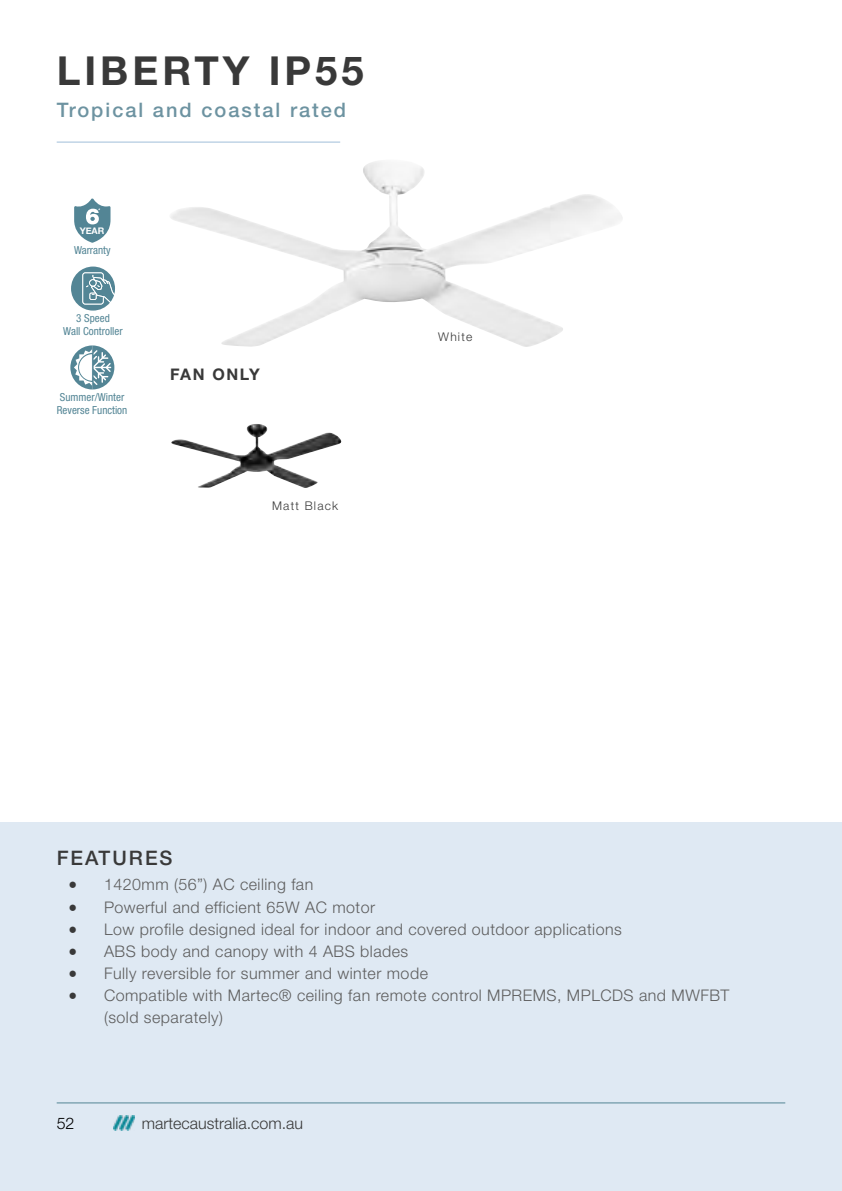
<style>
.page{position:relative;width:842px;height:1191px;background:#fff}
.page>*{position:absolute;margin:0;border:0;box-sizing:border-box;transform-origin:0 0}
.t1{font:700 40px "Helvetica Neue LT Std";letter-spacing:.1em;color:#393939}
.t2{font:500 20px "Helvetica Neue LT Std";letter-spacing:.1em;color:#6d93a1}
.t3{font:500 20px "Helvetica Neue LT Std";letter-spacing:.1em;color:#393939}
.t4{font:300 16px/22px "Helvetica Neue LT Std";letter-spacing:.03em;color:#5d5d5d}
.t5{font:300 16px "Helvetica Neue LT Std";color:#393939}
.t6{font:700 16px "Helvetica Neue LT Std";letter-spacing:.1em;color:#393939}
.t7{font:300 16px "Helvetica Neue LT Std";color:#000}
.t8{font:300 12px "Helvetica Neue LT Std";letter-spacing:.1em;color:#393939}
.t9{font:condensed 11px/12.6px "Helvetica Neue LT Std";color:#538595}
.t10{font:700 9px "Helvetica Neue";color:#fff}
.s1{font-family:"Minion Pro";font-weight:400;font-size:24px;color:#393939}
</style>
<div class="page">
<div style="left:0;top:822px;width:842px;height:369px;background:#dfe9f3"></div>
<hr style="left:57px;top:141px;width:283px;height:2px;background:#c0d4e6">
<hr style="left:57px;top:1102px;width:728px;height:1px;background:#538595">
<img style="left:113px;top:1115px;width:21px;height:15px">
<img style="left:170px;top:161px;width:392px;height:186px">
<img style="left:171px;top:424px;width:147px;height:64px">
<svg style="left:74px;top:198px;width:37px;height:45px"></svg>
<svg style="left:70px;top:345px;width:44px;height:44px"></svg>
<svg style="left:71px;top:266px;width:44px;height:44px"></svg>
<h1 class="t1" style="left:57px;top:46px;width:308px">LIBERTY IP55</h1>
<p class="t2" style="left:57px;top:98px;width:291px">Tropical and coastal rated</p>
<p class="t10" style="left:80px;top:223px;width:26px">YEAR</p>
<p class="t9" style="left:74px;top:244px;width:38px">Warranty</p>
<p class="t9" style="left:63px;top:312px;width:61px;text-align:center">3 Speed<br>Wall Controller</p>
<p class="t9" style="left:57px;top:391px;width:72px">Summer/Winter<br>Reverse Function</p>
<p class="t6" style="left:170px;top:364px;width:91px">FAN ONLY</p>
<p class="t8" style="left:272px;top:498px;width:68px">Matt Black</p>
<p class="t8" style="left:438px;top:329px;width:36px">White</p>
<p class="t3" style="left:57px;top:846px;width:117px">FEATURES</p>
<p class="t4" style="left:68px;top:873px;width:247px"><span class="s1">•</span> 1420mm (56”) AC ceiling fan</p>
<p class="t4" style="left:68px;top:895px;width:309px"><span class="s1">•</span> Powerful and efficient 65W AC motor</p>
<p class="t4" style="left:68px;top:917px;width:555px"><span class="s1">•</span> Low profile designed ideal for indoor and covered outdoor applications</p>
<p class="t4" style="left:68px;top:939px;width:342px"><span class="s1">•</span> ABS body and canopy with 4 ABS blades</p>
<p class="t4" style="left:68px;top:961px;width:361px"><span class="s1">•</span> Fully reversible for summer and winter mode</p>
<p class="t4" style="left:104px;top:983px;width:627px;text-indent:-36px"><span class="s1">•</span> Compatible with Martec® ceiling fan remote control MPREMS, MPLCDS and MWFBT (sold separately)</p>
<p class="t7" style="left:57px;top:1113px;width:19px">52</p>
<p class="t5" style="left:142px;top:1113px;width:163px">martecaustralia.com.au</p>
</div>
